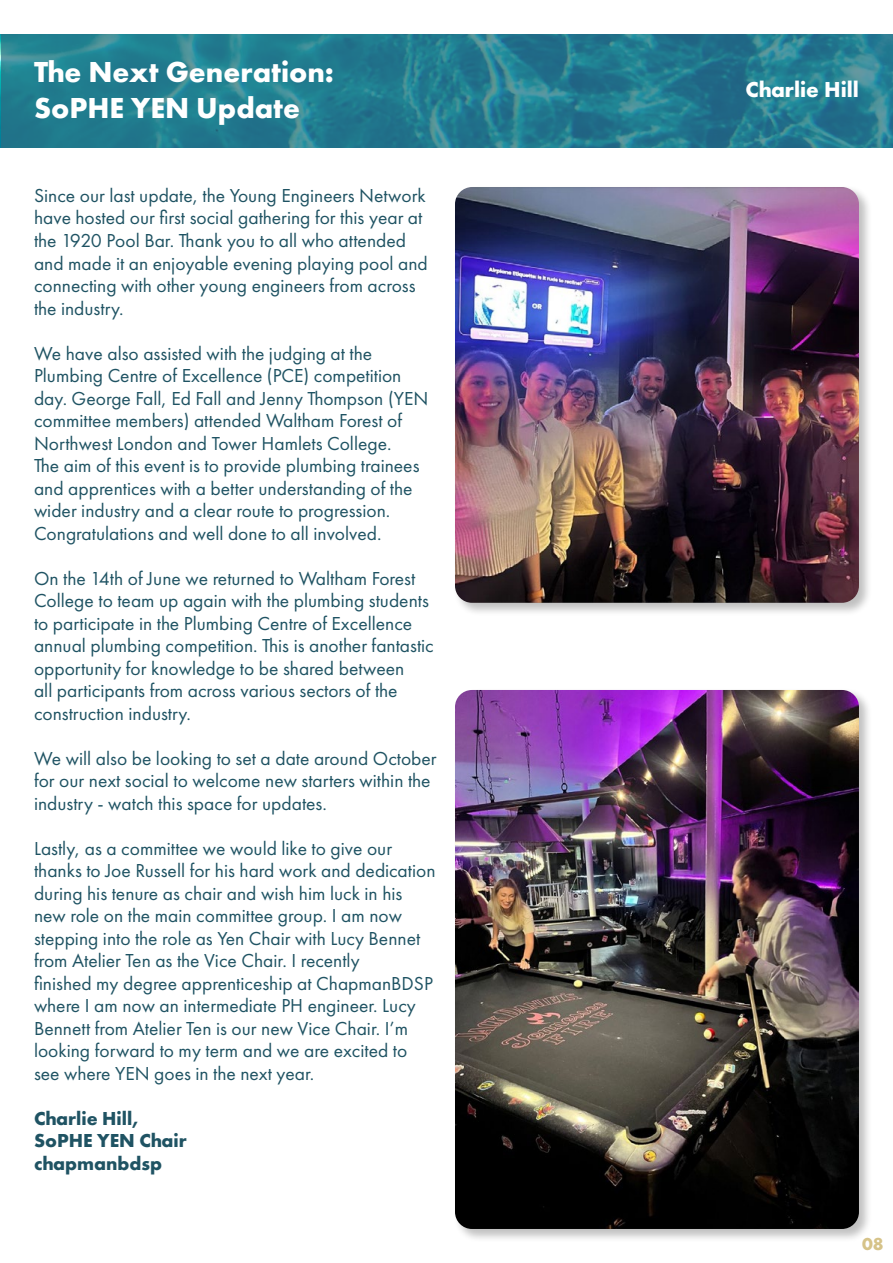
<style>
.page{position:relative;width:893px;height:1263px;background:#fff}
.page>*{position:absolute;margin:0;border:0;box-sizing:border-box;transform-origin:0 0}
.t1{font:700 30px/36px "Futura PT";color:#fff}
.t2{font:700 22.5px "Futura PT";color:#fff}
.t3{font:19.5px/22.5px "Futura PT";color:#1f5363}
.t4{font:700 19.5px/22.5px "Futura PT";color:#1f5363}
.t5{font:700 18px "Futura PT";color:#d6c389}
</style>
<div class="page">
<svg style="left:1px;top:34px;width:891px;height:114px;fill:#207c8f"></svg>
<div style="left:452px;top:185px;width:420px;height:431px;background:#000;opacity:.25"></div>
<img style="left:455px;top:187px;width:404px;height:416px">
<div style="left:453px;top:688px;width:419px;height:554px;background:#000;opacity:.25"></div>
<img style="left:455px;top:690px;width:404px;height:539px">
<h1 class="t1" style="left:34px;top:54px;width:302px">The Next Generation:<br>SoPHE YEN Update</h1>
<p class="t3" style="left:34px;top:184px;width:395px">Since our last update, the Young Engineers Network have hosted our first social gathering for this year at the 1920 Pool Bar. Thank you to all who attended and made it an enjoyable evening playing pool and connecting with other young engineers from across the industry.</p>
<p class="t3" style="left:34px;top:342px;width:396px">We have also assisted with the judging at the Plumbing Centre of Excellence (PCE) competition day. George Fall, Ed Fall and Jenny Thompson (YEN committee members) attended Waltham Forest of Northwest London and Tower Hamlets College.<br>The aim of this event is to provide plumbing trainees and apprentices with a better understanding of the wider industry and a clear route to progression.<br>Congratulations and well done to all involved.</p>
<p class="t3" style="left:34px;top:567px;width:401px">On the 14th of June we returned to Waltham Forest College to team up again with the plumbing students to participate in the Plumbing Centre of Excellence annual plumbing competition. This is another fantastic opportunity for knowledge to be shared between<br>all participants from across various sectors of the construction industry.</p>
<p class="t3" style="left:34px;top:747px;width:404px">We will also be looking to set a date around October for our next social to welcome new starters within the industry - watch this space for updates.</p>
<p class="t3" style="left:34px;top:837px;width:403px">Lastly, as a committee we would like to give our thanks to Joe Russell for his hard work and dedication during his tenure as chair and wish him luck in his new role on the main committee group. I am now stepping into the role as Yen Chair with Lucy Bennet from Atelier Ten as the Vice Chair. I recently<br>finished my degree apprenticeship at ChapmanBDSP where I am now an intermediate PH engineer. Lucy Bennett from Atelier Ten is our new Vice Chair. I’m looking forward to my term and we are excited to see where YEN goes in the next year.</p>
<p class="t4" style="left:34px;top:1106px;width:154px">Charlie Hill,<br>SoPHE YEN Chair chapmanbdsp</p>
<p class="t2" style="left:745px;top:75px;width:115px">Charlie Hill</p>
<p class="t5" style="left:862px;top:1232px;width:23px">08</p>
</div>
